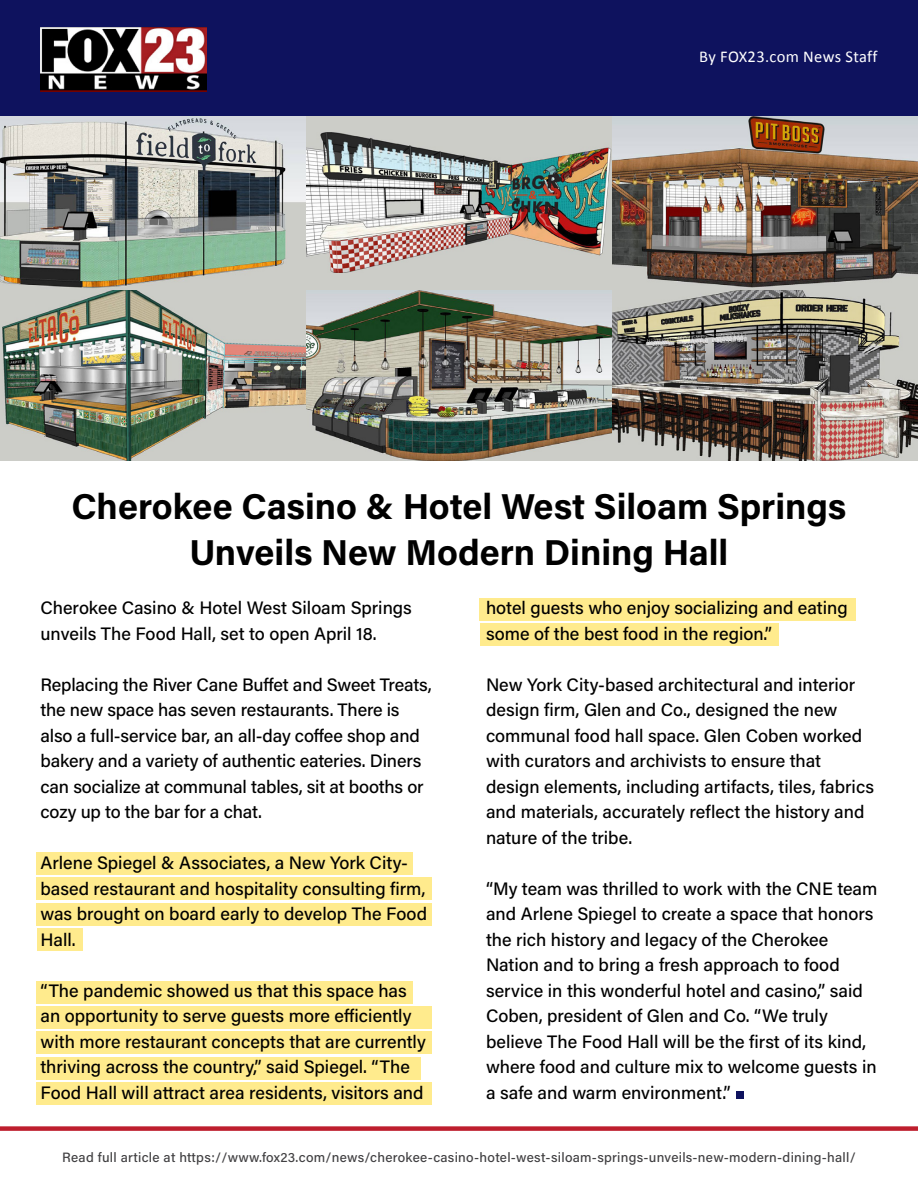
<style>
.page{position:relative;width:918px;height:1188px;background:#fff}
.page>*{position:absolute;margin:0;border:0;box-sizing:border-box;transform-origin:0 0}
.t1{font:700 36px/46.2px "Acumin Pro";color:#000;text-align:center}
.t2{font:500 18px/25.5px "Acumin Pro";color:#000}
.t3{font:16.5px "Calibri";letter-spacing:.015em;color:#fff}
.t4{font:500 13.5px "Acumin Pro";letter-spacing:.02em;color:#414042}
</style>
<div class="page">
<div style="left:37px;top:903px;width:395px;height:22px;background:#ffeb8d"></div>
<div style="left:37px;top:1032px;width:395px;height:22px;background:#ffeb8d"></div>
<div style="left:37px;top:929px;width:46px;height:22px;background:#ffeb8d"></div>
<div style="left:37px;top:1057px;width:384px;height:22px;background:#ffeb8d"></div>
<div style="left:37px;top:1082px;width:395px;height:23px;background:#ffeb8d"></div>
<div style="left:37px;top:853px;width:376px;height:22px;background:#ffeb8d"></div>
<div style="left:37px;top:981px;width:376px;height:23px;background:#ffeb8d"></div>
<div style="left:480px;top:599px;width:376px;height:22px;background:#ffeb8d"></div>
<div style="left:37px;top:878px;width:395px;height:22px;background:#ffeb8d"></div>
<div style="left:37px;top:1006px;width:395px;height:23px;background:#ffeb8d"></div>
<div style="left:480px;top:624px;width:298px;height:22px;background:#ffeb8d"></div>
<div style="left:736px;top:1091px;width:7px;height:8px;background:#0e125e"></div>
<div style="left:0;top:0;width:918px;height:116px;background:#0e125e"></div>
<img style="left:40px;top:28px;width:167px;height:63px">
<img style="left:306px;top:289px;width:612px;height:171px">
<img style="left:0;top:289px;width:306px;height:171px">
<img style="left:612px;top:116px;width:306px;height:173px">
<div style="left:306px;top:116px;width:306px;height:173px;background:#cccdc8"></div>
<img style="left:306px;top:133px;width:306px;height:140px">
<img style="left:0;top:116px;width:306px;height:173px">
<div style="left:0;top:1126px;width:918px;height:5px;background:#be1e2d"></div>
<p class="t3" style="left:699px;top:45px;width:180px">By FOX23.com News Staff</p>
<h1 class="t1" style="left:72px;top:481px;width:776px">Cherokee Casino &amp; Hotel West Siloam Springs<br>Unveils New Modern Dining Hall</h1>
<p class="t2" style="left:40px;top:594px;width:373px">Cherokee Casino &amp; Hotel West Siloam Springs unveils The Food Hall, set to open April 18.</p>
<p class="t2" style="left:40px;top:671px;width:393px">Replacing the River Cane Buffet and Sweet Treats, the new space has seven restaurants. There is also a full-service bar, an all-day coffee shop and bakery and a variety of authentic eateries. Diners can socialize at communal tables, sit at booths or cozy up to the bar for a chat.</p>
<p class="t2" style="left:40px;top:849px;width:388px">Arlene Spiegel &amp; Associates, a New York City&shy;based restaurant and hospitality consulting firm, was brought on board early to develop The Food Hall.</p>
<p class="t2" style="left:40px;top:977px;width:387px">“The pandemic showed us that this space has an opportunity to serve guests more efficiently with more restaurant concepts that are currently thriving across the country,” said Spiegel. “The Food Hall will attract area residents, visitors and</p>
<p class="t2" style="left:486px;top:594px;width:363px">hotel guests who enjoy socializing and eating some of the best food in the region.”</p>
<p class="t2" style="left:486px;top:671px;width:390px">New York City-based architectural and interior design firm, Glen and Co., designed the new communal food hall space. Glen Coben worked with curators and archivists to ensure that design elements, including artifacts, tiles, fabrics and materials, accurately reflect the history and nature of the tribe.</p>
<p class="t2" style="left:486px;top:875px;width:393px">“My team was thrilled to work with the CNE team and Arlene Spiegel to create a space that honors the rich history and legacy of the Cherokee Nation and to bring a fresh approach to food service in this wonderful hotel and casino,” said Coben, president of Glen and Co. “We truly believe The Food Hall will be the first of its kind, where food and culture mix to welcome guests in a safe and warm environment.”</p>
<p class="t4" style="left:62px;top:1148px;width:795px">Read full article at https://www.fox23.com/news/cherokee-casino-hotel-west-siloam-springs-unveils-new-modern-dining-hall/</p>
</div>
